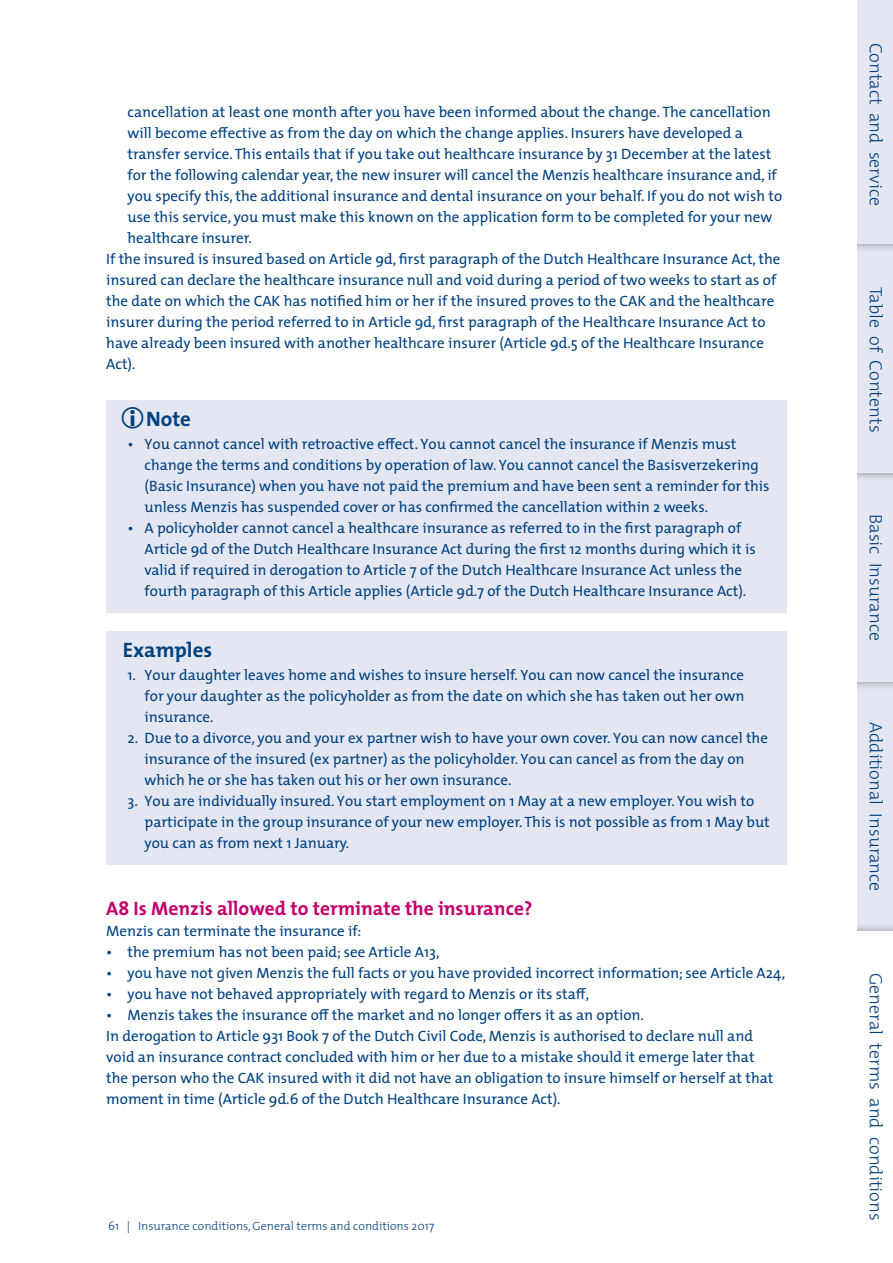
<style>
.page{position:relative;width:893px;height:1263px;background:#fff}
.page>*{position:absolute;margin:0;border:0;box-sizing:border-box;transform-origin:0 0}
.t1{font:700 21px "The Mix";color:#004180}
.t2{font:700 19.5px "The Mix";color:#c3006b}
.t3{font:300 18px "The Mix";color:#004180}
.t4{font:15px/21px "The Mix";color:#004180}
.t5{font:300 12px "The Mix";color:#004180}
.s1{font-size:16.5px;color:#e4e7f2}
.s2{font-size:16.5px;color:#fff}
</style>
<div class="page">
<div style="left:106px;top:400px;width:681px;height:37px;background:#e4e7f2"></div>
<div style="left:106px;top:433px;width:681px;height:95px;background:#e4e7f2"></div>
<div style="left:106px;top:517px;width:681px;height:95px;background:#e4e7f2"></div>
<div style="left:106px;top:631px;width:681px;height:37px;background:#e4e7f2"></div>
<div style="left:106px;top:664px;width:681px;height:74px;background:#e4e7f2"></div>
<div style="left:106px;top:727px;width:681px;height:74px;background:#e4e7f2"></div>
<div style="left:106px;top:790px;width:681px;height:74px;background:#e4e7f2"></div>
<div style="left:845px;top:681px;width:48px;height:251px;background:#e4e7f2"></div>
<div style="left:835px;top:463px;width:58px;height:228px;background:#000;opacity:.4"></div>
<div style="left:845px;top:472px;width:48px;height:209px;background:#e4e7f2"></div>
<div style="left:835px;top:234px;width:58px;height:248px;background:#000;opacity:.4"></div>
<div style="left:845px;top:244px;width:48px;height:228px;background:#e4e7f2"></div>
<div style="left:835px;top:0;width:58px;height:253px;background:#000;opacity:.4"></div>
<div style="left:845px;top:0;width:48px;height:244px;background:#e4e7f2"></div>
<div style="left:829px;top:0;width:28px;height:1263px;background:#fff"></div>
<p class="t4" style="left:128px;top:101px;width:645px">cancellation at least one month after you have been informed about the change. The cancellation</p>
<p class="t4" style="left:128px;top:122px;width:617px">will become effective as from the day on which the change applies. Insurers have developed a</p>
<p class="t4" style="left:128px;top:143px;width:645px">transfer service. This entails that if you take out healthcare insurance by 31 December at the latest</p>
<p class="t4" style="left:128px;top:164px;width:651px">for the following calendar year, the new insurer will cancel the Menzis healthcare insurance and, if</p>
<p class="t4" style="left:128px;top:185px;width:656px">you specify this, the additional insurance and dental insurance on your behalf. If you do not wish to</p>
<p class="t4" style="left:128px;top:206px;width:646px">use this service, you must make this known on the application form to be completed for your new</p>
<p class="t4" style="left:128px;top:227px;width:126px">healthcare insurer.</p>
<p class="t4" style="left:106px;top:248px;width:676px">If the insured is insured based on Article 9d, first paragraph of the Dutch Healthcare Insurance Act, the</p>
<p class="t4" style="left:106px;top:269px;width:671px">insured can declare the healthcare insurance null and void during a period of two weeks to start as of</p>
<p class="t4" style="left:106px;top:290px;width:670px">the date on which the CAK has notified him or her if the insured proves to the CAK and the healthcare</p>
<p class="t4" style="left:106px;top:311px;width:661px">insurer during the period referred to in Article 9d, first paragraph of the Healthcare Insurance Act to</p>
<p class="t4" style="left:106px;top:332px;width:659px">have already been insured with another healthcare insurer (Article 9d.5 of the Healthcare Insurance</p>
<p class="t4" style="left:106px;top:353px;width:31px">Act).</p>
<h1 class="t1" style="left:146px;top:401px;width:46px">Note</h1>
<p class="t4" style="left:145px;top:432px;width:626px;text-indent:-17px">• You cannot cancel with retroactive effect. You cannot cancel the insurance if Menzis must change the terms and conditions by operation of law. You cannot cancel the Basisverzekering (Basic Insurance) when you have not paid the premium and have been sent a reminder for this unless Menzis has suspended cover or has confirmed the cancellation within 2 weeks.</p>
<p class="t4" style="left:145px;top:516px;width:613px;text-indent:-17px">• A policyholder cannot cancel a healthcare insurance as referred to in the first paragraph of Article 9d of the Dutch Healthcare Insurance Act during the first 12 months during which it is valid if required in derogation to Article 7 of the Dutch Healthcare Insurance Act unless the fourth paragraph of this Article applies (Article 9d.7 of the Dutch Healthcare Insurance Act).</p>
<h1 class="t1" style="left:123px;top:632px;width:91px">Examples</h1>
<p class="t4" style="left:145px;top:663px;width:601px;text-align:justify;text-indent:-17px">1. Your daughter leaves home and wishes to insure herself. You can now cancel the insurance for your daughter as the policyholder as from the date on which she has taken out her own insurance.</p>
<p class="t4" style="left:145px;top:726px;width:625px;text-indent:-17px">2. Due to a divorce, you and your ex partner wish to have your own cover. You can now cancel the insurance of the insured (ex partner) as the policyholder. You can cancel as from the day on which he or she has taken out his or her own insurance.</p>
<p class="t4" style="left:145px;top:789px;width:627px;text-indent:-17px">3. You are individually insured. You start employment on 1 May at a new employer. You wish to participate in the group insurance of your new employer. This is not possible as from 1 May but you can as from next 1 January.</p>
<h2 class="t2" style="left:106px;top:892px;width:428px">A8 Is Menzis allowed to terminate the insurance?</h2>
<p class="t4" style="left:106px;top:920px;width:256px">Menzis can terminate the insurance if:</p>
<p class="t4" style="left:106px;top:941px;width:335px">• the premium has not been paid; see Article A13,</p>
<p class="t4" style="left:106px;top:962px;width:680px">• you have not given Menzis the full facts or you have provided incorrect information; see Article A24,</p>
<p class="t4" style="left:106px;top:983px;width:484px">• you have not behaved appropriately with regard to Menzis or its staff,</p>
<p class="t4" style="left:106px;top:1004px;width:669px">• Menzis takes the insurance off the market and no longer offers it as an option.<br>In derogation to Article 931 Book 7 of the Dutch Civil Code, Menzis is authorised to declare null and void an insurance contract concluded with him or her due to a mistake should it emerge later that the person who the CAK insured with it did not have an obligation to insure himself or herself at that moment in time (Article 9d.6 of the Dutch Healthcare Insurance Act).</p>
<p class="t5" style="left:108px;top:1216px;width:328px">61 | Insurance conditions, General terms and conditions 2017</p>
<p class="t3" style="left:891px;top:43px;width:165px;rotate:90deg">Contact<span class="s1">_</span>and<span class="s1">_</span>service</p>
<p class="t3" style="left:891px;top:287px;width:147px;rotate:90deg">Table<span class="s1">_</span>of<span class="s1">_</span>Contents</p>
<p class="t3" style="left:891px;top:514px;width:128px;rotate:90deg">Basic<span class="s1">_</span>Insurance</p>
<p class="t3" style="left:891px;top:722px;width:170px;rotate:90deg">Additional<span class="s1">_</span>Insurance</p>
<p class="t3" style="left:891px;top:973px;width:249px;rotate:90deg">General<span class="s2">_</span>terms<span class="s2">_</span>and<span class="s2">_</span>conditions</p>
</div>
